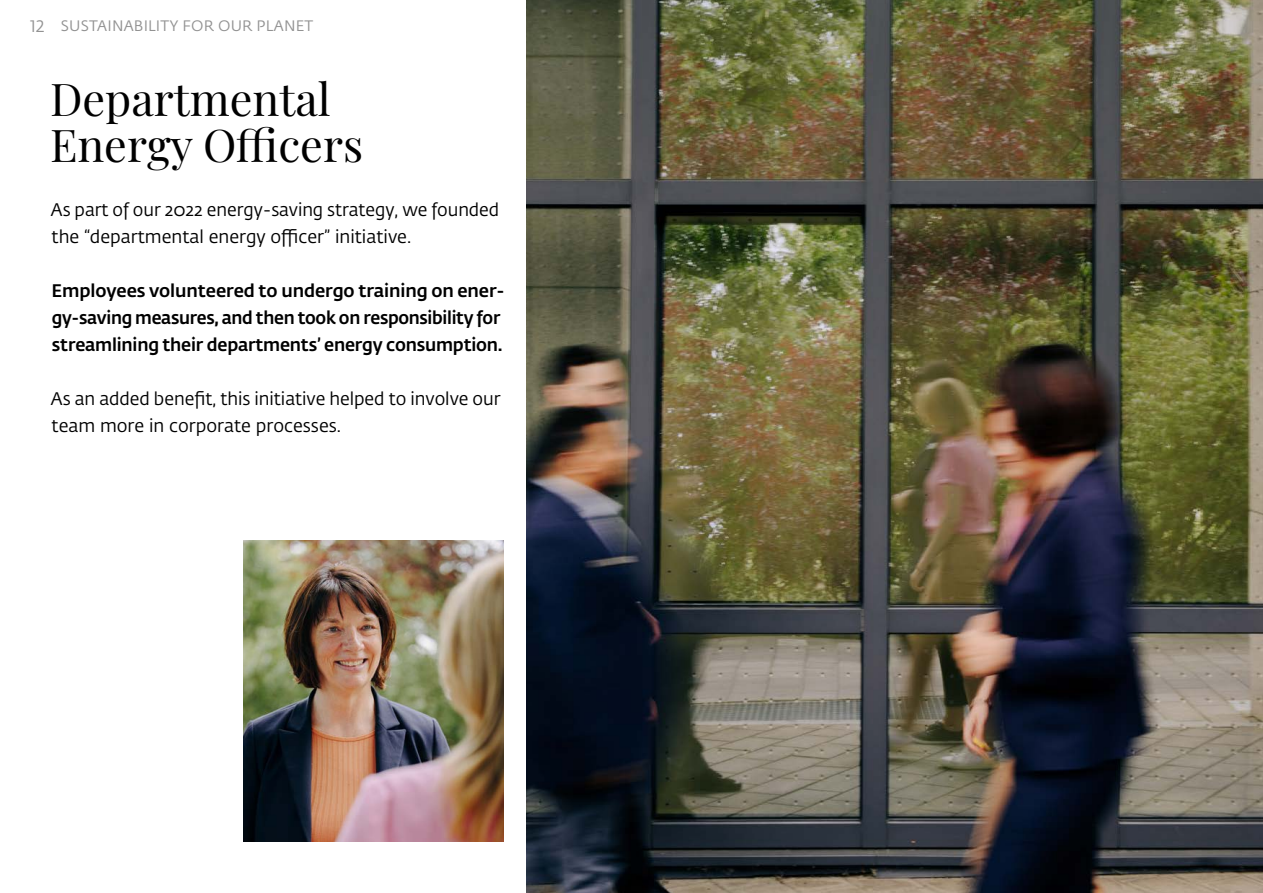
<style>
.page{position:relative;width:1263px;height:893px;background:#fff}
.page>*{position:absolute;margin:0;border:0;box-sizing:border-box;transform-origin:0 0}
.t1{font:45px/46.5px "Playfair Display";color:#000}
.t2{font:18px/27px "Fedra Sans Std";letter-spacing:-.005em;color:#000}
.t3{font:500 18px/27px "Fedra Sans Std";letter-spacing:-.01em;color:#000}
.t4{font:16.5px "Fedra Sans Std";color:#929292}
.t5{font:15px "Fedra Sans Std";letter-spacing:.01em;color:#929292}
</style>
<div class="page">
<img style="left:526px;top:0;width:737px;height:893px">
<img style="left:244px;top:540px;width:260px;height:302px">
<p class="t4" style="left:30px;top:16px;width:16px">12</p>
<p class="t5" style="left:61px;top:17px;width:254px">SUSTAINABILITY FOR OUR PLANET</p>
<h1 class="t1" style="left:50px;top:72px;width:315px">Departmental<br>Energy Officers</h1>
<p class="t2" style="left:51px;top:196px;width:450px">As part of our 2022 energy-saving strategy, we founded the “departmental energy officer” initiative.</p>
<p class="t3" style="left:52px;top:277px;width:455px">Employees volunteered to undergo training on ener&shy;gy-saving measures, and then took on responsibility for streamlining their departments’ energy consumption.</p>
<p class="t2" style="left:51px;top:385px;width:451px">As an added benefit, this initiative helped to involve our team more in corporate processes.</p>
</div>
